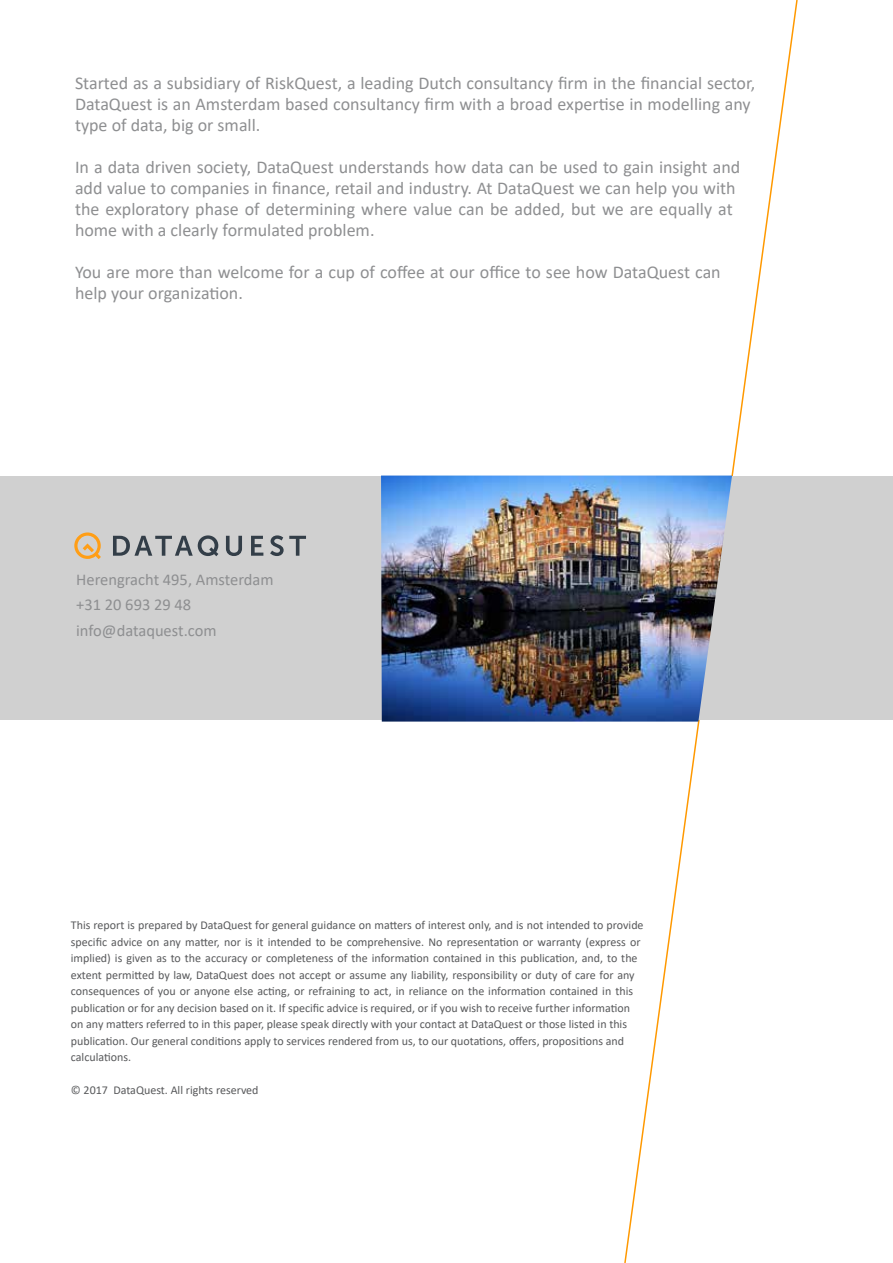
<style>
.page{position:relative;width:893px;height:1263px;background:#fff}
.page>*{position:absolute;margin:0;border:0;box-sizing:border-box;transform-origin:0 0}
.t1{font:18px/21px "Calibri";color:#8e8f91}
.t2{font:16.5px/25.5px "Calibri";color:#8e8f91}
.t3{font:12px/16.5px "Calibri";color:#58595b}
</style>
<div class="page">
<svg style="left:623px;top:0;width:175px;height:1263px"></svg>
<div style="left:0;top:476px;width:893px;height:244px;background:#d0d0d0"></div>
<img style="left:381px;top:476px;width:351px;height:246px">
<svg style="left:74px;top:532px;width:27px;height:27px"></svg>
<svg style="left:113px;top:535px;width:105px;height:21px"></svg>
<svg style="left:226px;top:536px;width:16px;height:20px"></svg>
<svg style="left:251px;top:536px;width:12px;height:20px"></svg>
<svg style="left:270px;top:535px;width:36px;height:21px"></svg>
<h1 class="t1" style="left:75px;top:72px;width:682px">Started as a subsidiary of RiskQuest, a leading Dutch consultancy firm in the financial sector,<br>DataQuest is an Amsterdam based consultancy firm with a broad expertise in modelling any type of data, big or small.</h1>
<p class="t1" style="left:75px;top:156px;width:667px">In a data driven society, DataQuest understands how data can be used to gain insight and add value to companies in finance, retail and industry. At DataQuest we can help you with the exploratory phase of determining where value can be added, but we are equally at home with a clearly formulated problem.</p>
<h1 class="t1" style="left:75px;top:261px;width:647px">You are more than welcome for a cup of coffee at our office to see how DataQuest can help your organization.</h1>
<h2 class="t2" style="left:76px;top:566px;width:199px">Herengracht 495, Amsterdam +31 20 693 29 48 info@dataquest.com</h2>
<p class="t3" style="left:71px;top:916px;width:574px">This report is prepared by DataQuest for general guidance on matters of interest only, and is not intended to provide specific advice on any matter, nor is it intended to be comprehensive. No representation or warranty (express or implied) is given as to the accuracy or completeness of the information contained in this publication, and, to the extent permitted by law, DataQuest does not accept or assume any liability, responsibility or duty of care for any consequences of you or anyone else acting, or refraining to act, in reliance on the information contained in this publication or for any decision based on it. If specific advice is required, or if you wish to receive further information on any matters referred to in this paper, please speak directly with your contact at DataQuest or those listed in this publication. Our general conditions apply to services rendered from us, to our quotations, offers, propositions and calculations.</p>
<p class="t3" style="left:71px;top:1081px;width:189px">© 2017 DataQuest. All rights reserved</p>
</div>
